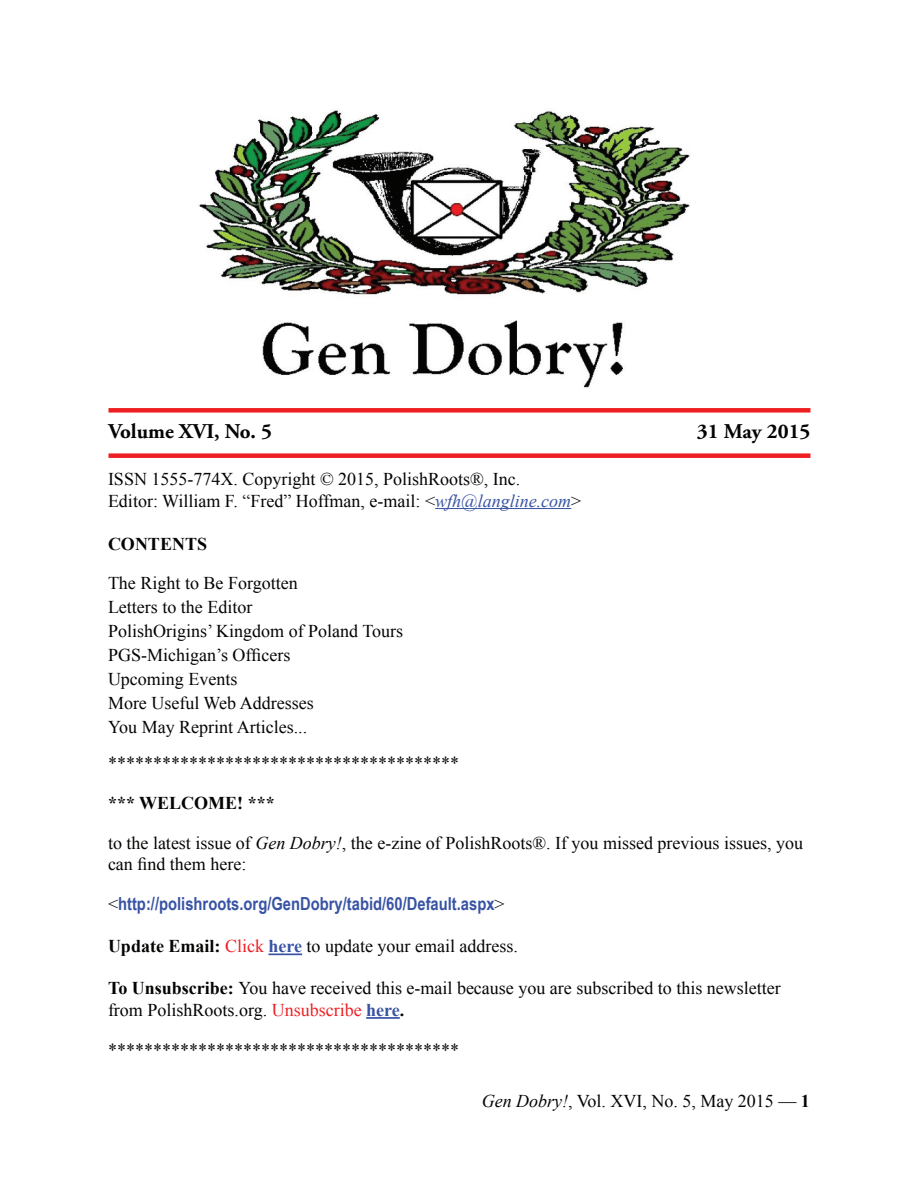
<style>
.page{position:relative;width:918px;height:1188px;background:#fff}
.page>*{position:absolute;margin:0;border:0;box-sizing:border-box;transform-origin:0 0}
.t1{font:700 21px "Adobe Garamond Pro";color:#040503}
.t2{font:18px/24px "Times New Roman";color:#040503}
.t3{font:700 18px "Arial Narrow";color:#3853a3}
.t4{font:700 18px "Times New Roman";color:#040503}
.s1{font-style:italic;color:#3853a3}
.s2{font-style:italic}
.s3{font-family:"Times New Roman";font-weight:400;color:#040503}
.s4{font-weight:700}
.s5{color:#ee1f23}
.s6{font-weight:700;color:#3853a3}
</style>
<div class="page">
<img style="left:199px;top:110px;width:491px;height:278px">
<div style="left:108px;top:408px;width:702px;height:5px;background:#ee1f23"></div>
<div style="left:108px;top:453px;width:702px;height:5px;background:#ee1f23"></div>
<hr style="left:435px;top:508px;width:136px;height:1px;background:#3853a3">
<hr style="left:268px;top:953px;width:34px;height:2px;background:#3853a3">
<hr style="left:366px;top:1017px;width:34px;height:2px;background:#3853a3">
<p class="t1" style="left:108px;top:419px;width:165px">Volume XVI, No. 5</p>
<p class="t1" style="left:697px;top:419px;width:115px">31 May 2015</p>
<p class="t2" style="left:108px;top:468px;width:475px;line-height:21.6px">ISSN 1555-774X. Copyright © 2015, PolishRoots®, Inc.<br>Editor: William F. “Fred” Hoffman, e-mail: &lt;<span class="s1">wfh@langline.com</span>&gt;</p>
<p class="t4" style="left:108px;top:531px;width:101px">CONTENTS</p>
<p class="t2" style="left:108px;top:570px;width:297px">The Right to Be Forgotten<br>Letters to the Editor<br>PolishOrigins’ Kingdom of Poland Tours<br>PGS-Michigan’s Officers<br>Upcoming Events<br>More Useful Web Addresses<br>You May Reprint Articles...</p>
<p class="t2" style="left:108px;top:751px;width:352px">***************************************</p>
<p class="t4" style="left:108px;top:790px;width:168px">*** WELCOME! ***</p>
<p class="t2" style="left:108px;top:831px;width:697px;line-height:21.6px">to the latest issue of <span class="s2">Gen Dobry!</span>, the e-zine of PolishRoots®. If you missed previous issues, you can find them here:</p>
<p class="t3" style="left:108px;top:890px;width:398px"><span class="s3">&lt;</span>http://polishroots.org/GenDobry/tabid/60/Default.aspx<span class="s3">&gt;</span></p>
<p class="t2" style="left:108px;top:934px;width:412px"><span class="s4">Update Email:</span> <span class="s5">Click</span> <span class="s6">here</span> to update your email address.</p>
<p class="t2" style="left:108px;top:977px;width:674px;line-height:21.6px"><span class="s4">To Unsubscribe:</span> You have received this e-mail because you are subscribed to this newsletter from PolishRoots.org. <span class="s5">Unsubscribe</span> <span class="s6">here</span><span class="s4">.</span></p>
<p class="t2" style="left:108px;top:1037px;width:352px">***************************************</p>
<p class="t2" style="left:482px;top:1088px;width:330px"><span class="s2">Gen Dobry!</span>, Vol. XVI, No. 5, May 2015 — <span class="s4">1</span></p>
</div>
